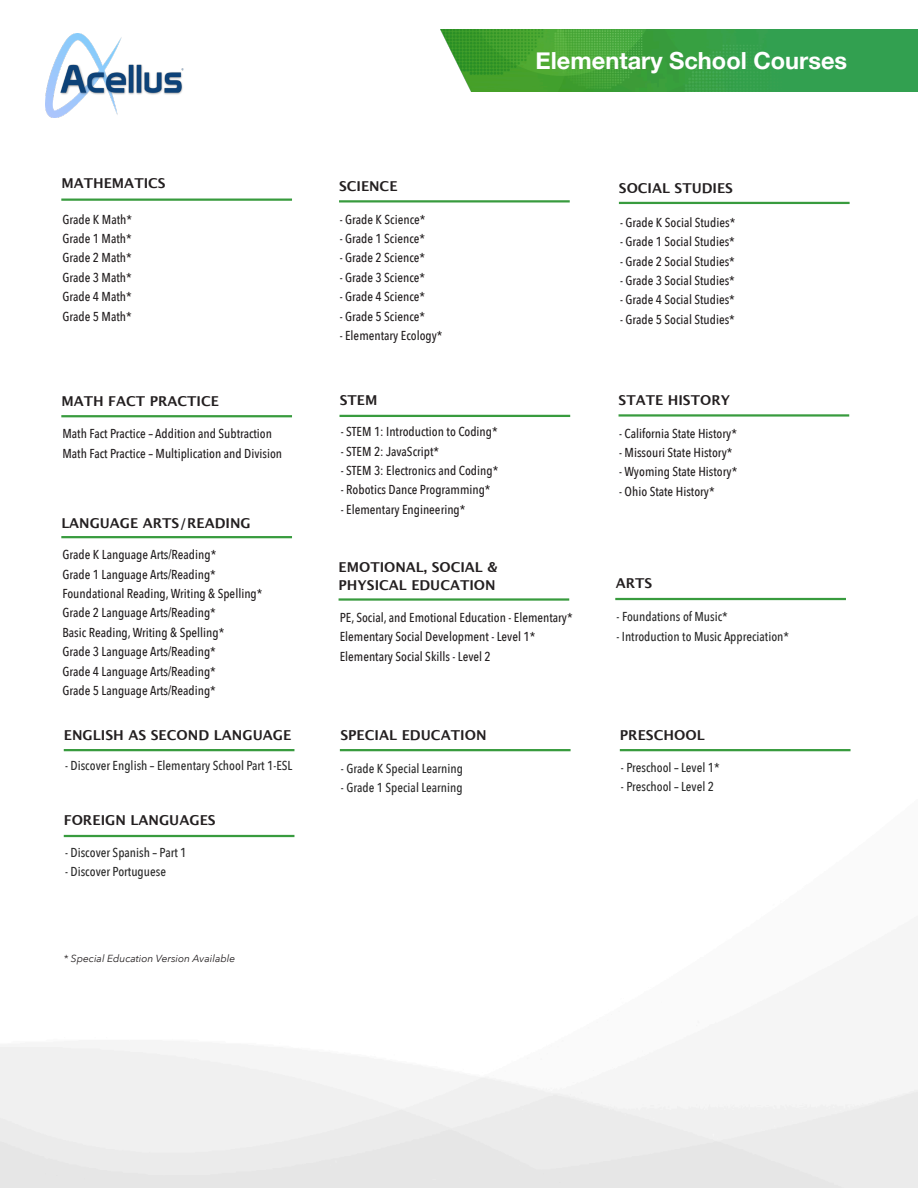
<style>
.page{position:relative;width:918px;height:1188px;background:#fff}
.page>*{position:absolute;margin:0;border:0;box-sizing:border-box;transform-origin:0 0}
.t1{font:700 23.55px "Helvetica Neue";color:#fff}
.t2{font:700 13.65px/18.5px "Lucida Grande";color:#231f20}
.t3{font:500 12.9px/19.4px "Avenir Next Condensed";color:#231f20}
.t4{font:500 12.9px "Avenir Next Condensed";color:#2a2a2a}
.t5{font:italic 10.2px "Avenir Next";color:#231f20}
</style>
<div class="page">
<img style="left:0;top:597px;width:918px;height:591px">
<hr style="left:62px;top:199px;width:229px;height:2px;background:#389b3e">
<hr style="left:341px;top:415px;width:228px;height:2px;background:#389b3e">
<hr style="left:340px;top:598px;width:228px;height:3px;background:#389b3e">
<hr style="left:62px;top:415px;width:229px;height:2px;background:#389b3e">
<hr style="left:62px;top:536px;width:229px;height:2px;background:#389b3e">
<hr style="left:340px;top:200px;width:229px;height:3px;background:#389b3e">
<hr style="left:620px;top:202px;width:228px;height:2px;background:#389b3e">
<hr style="left:620px;top:414px;width:228px;height:3px;background:#389b3e">
<img style="left:440px;top:29px;width:478px;height:63px">
<hr style="left:616px;top:598px;width:229px;height:2px;background:#389b3e">
<hr style="left:65px;top:835px;width:228px;height:2px;background:#389b3e">
<hr style="left:65px;top:749px;width:228px;height:2px;background:#389b3e">
<hr style="left:621px;top:749px;width:228px;height:2px;background:#389b3e">
<hr style="left:341px;top:749px;width:228px;height:2px;background:#389b3e">
<img style="left:46px;top:34px;width:138px;height:83px">
<p class="t2" style="left:61px;top:175px;width:106px">MATHEMATICS</p>
<p class="t3" style="left:62px;top:210px;width:71px;text-align:justify">Grade K Math* Grade 1 Math* Grade 2 Math* Grade 3 Math* Grade 4 Math* Grade 5 Math*</p>
<p class="t2" style="left:61px;top:392px;width:159px">MATH FACT PRACTICE</p>
<p class="t3" style="left:62px;top:424px;width:221px">Math Fact Practice – Addition and Subtraction<br>Math Fact Practice – Multiplication and Division</p>
<p class="t2" style="left:61px;top:515px;width:191px">LANGUAGE ARTS/READING</p>
<p class="t3" style="left:62px;top:545px;width:202px">Grade K Language Arts/Reading*<br>Grade 1 Language Arts/Reading* Foundational Reading, Writing &amp; Spelling* Grade 2 Language Arts/Reading*<br>Basic Reading, Writing &amp; Spelling*<br>Grade 3 Language Arts/Reading*<br>Grade 4 Language Arts/Reading*<br>Grade 5 Language Arts/Reading*</p>
<h1 class="t1" style="left:536px;top:46px;width:313px">Elementary School Courses</h1>
<p class="t2" style="left:339px;top:177px;width:60px">SCIENCE</p>
<p class="t3" style="left:340px;top:210px;width:87px">- Grade K Science*</p>
<p class="t3" style="left:340px;top:229px;width:87px">- Grade 1 Science*</p>
<p class="t3" style="left:340px;top:249px;width:87px">- Grade 2 Science*</p>
<p class="t3" style="left:340px;top:268px;width:87px">- Grade 3 Science*</p>
<p class="t3" style="left:340px;top:287px;width:87px">- Grade 4 Science*</p>
<p class="t3" style="left:340px;top:307px;width:87px">- Grade 5 Science*</p>
<p class="t3" style="left:340px;top:326px;width:104px">- Elementary Ecology*</p>
<p class="t2" style="left:340px;top:392px;width:39px">STEM</p>
<p class="t3" style="left:341px;top:422px;width:158px">- STEM 1: Introduction to Coding*</p>
<p class="t3" style="left:341px;top:442px;width:100px">- STEM 2: JavaScript*</p>
<p class="t3" style="left:341px;top:461px;width:159px">- STEM 3: Electronics and Coding*</p>
<p class="t3" style="left:341px;top:481px;width:151px">- Robotics Dance Programming*</p>
<p class="t3" style="left:341px;top:500px;width:126px">- Elementary Engineering*</p>
<p class="t2" style="left:339px;top:559px;width:160px">EMOTIONAL, SOCIAL &amp;<br>PHYSICAL EDUCATION</p>
<p class="t2" style="left:619px;top:180px;width:116px">SOCIAL STUDIES</p>
<p class="t3" style="left:620px;top:213px;width:117px">- Grade K Social Studies*</p>
<p class="t3" style="left:620px;top:233px;width:116px">- Grade 1 Social Studies*</p>
<p class="t3" style="left:620px;top:252px;width:116px">- Grade 2 Social Studies*</p>
<p class="t3" style="left:620px;top:271px;width:116px">- Grade 3 Social Studies*</p>
<p class="t3" style="left:620px;top:291px;width:116px">- Grade 4 Social Studies*</p>
<p class="t3" style="left:620px;top:310px;width:116px">- Grade 5 Social Studies*</p>
<p class="t2" style="left:619px;top:392px;width:113px">STATE HISTORY</p>
<p class="t3" style="left:619px;top:424px;width:119px">- California State History*</p>
<p class="t3" style="left:619px;top:443px;width:115px">- Missouri State History*</p>
<p class="t3" style="left:619px;top:463px;width:120px">- Wyoming State History*</p>
<p class="t3" style="left:619px;top:482px;width:97px">- Ohio State History*</p>
<p class="t2" style="left:616px;top:575px;width:38px">ARTS</p>
<p class="t3" style="left:340px;top:608px;width:235px">PE, Social, and Emotional Education - Elementary*<br>Elementary Social Development - Level 1*<br>Elementary Social Skills - Level 2</p>
<p class="t4" style="left:616px;top:608px;width:113px">- Foundations of Music*</p>
<p class="t4" style="left:616px;top:628px;width:174px">- Introduction to Music Appreciation*</p>
<p class="t2" style="left:64px;top:727px;width:229px">ENGLISH AS SECOND LANGUAGE</p>
<p class="t2" style="left:340px;top:727px;width:148px">SPECIAL EDUCATION</p>
<p class="t2" style="left:620px;top:727px;width:86px">PRESCHOOL</p>
<p class="t4" style="left:65px;top:758px;width:229px">- Discover English – Elementary School Part 1-ESL</p>
<p class="t4" style="left:621px;top:759px;width:100px">- Preschool – Level 1*</p>
<p class="t4" style="left:621px;top:779px;width:95px">- Preschool – Level 2</p>
<p class="t4" style="left:341px;top:760px;width:123px">- Grade K Special Learning</p>
<p class="t4" style="left:341px;top:779px;width:123px">- Grade 1 Special Learning</p>
<p class="t2" style="left:64px;top:811px;width:153px">FOREIGN LANGUAGES</p>
<p class="t4" style="left:65px;top:844px;width:123px">- Discover Spanish – Part 1</p>
<p class="t4" style="left:65px;top:863px;width:102px">- Discover Portuguese</p>
<p class="t5" style="left:64px;top:952px;width:173px">* Special Education Version Available</p>
</div>
